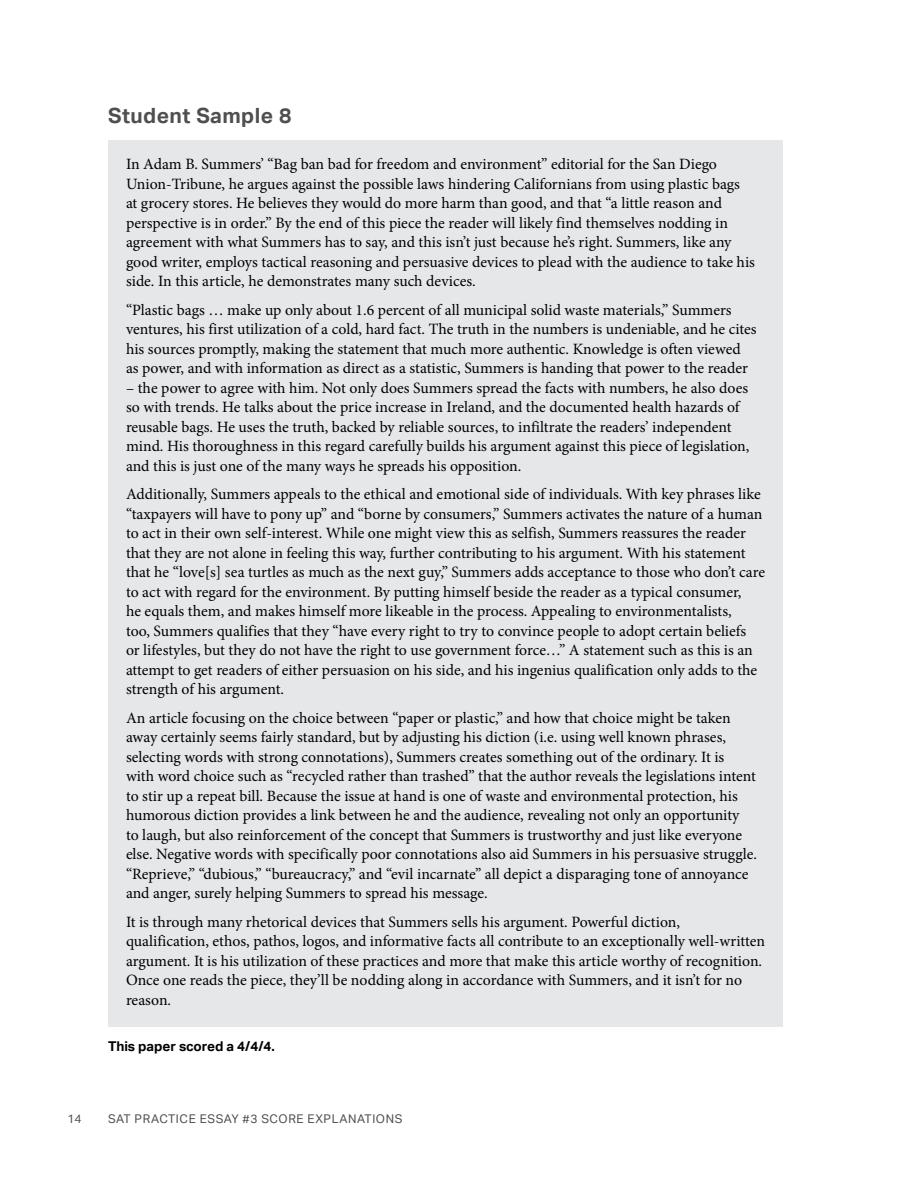
<style>
.page{position:relative;width:918px;height:1188px;background:#fff}
.page>*{position:absolute;margin:0;border:0;box-sizing:border-box;transform-origin:0 0}
.t1{font:700 21px "Aktiv Grotesk";letter-spacing:.02em;color:#4f4f51}
.Student_sample{font:15.75px/19.5px "Minion Pro";color:#000}
.Student_sample_last_para{font:15.75px/19.5px "Minion Pro";color:#000}
.Body_Txt{font:700 13.5px "Aktiv Grotesk";color:#000}
.t2{font:12px "Aktiv Grotesk";letter-spacing:.05em;color:#4f4f51}
</style>
<div class="page">
<div style="left:108px;top:140px;width:675px;height:169px;background:#e6e7e8"></div>
<div style="left:108px;top:286px;width:675px;height:207px;background:#e6e7e8"></div>
<div style="left:108px;top:470px;width:675px;height:247px;background:#e6e7e8"></div>
<div style="left:108px;top:694px;width:675px;height:227px;background:#e6e7e8"></div>
<div style="left:108px;top:898px;width:675px;height:129px;background:#e6e7e8"></div>
<h2 class="t1" style="left:108px;top:103px;width:185px">Student Sample 8</h2>
<p class="Student_sample" style="left:126px;top:155px;width:631px">In Adam B. Summers’ “Bag ban bad for freedom and environment” editorial for the San Diego Union-Tribune, he argues against the possible laws hindering Californians from using plastic bags at grocery stores. He believes they would do more harm than good, and that “a little reason and perspective is in order.” By the end of this piece the reader will likely find themselves nodding in agreement with what Summers has to say, and this isn’t just because he’s right. Summers, like any good writer, employs tactical reasoning and persuasive devices to plead with the audience to take his side. In this article, he demonstrates many such devices.</p>
<p class="Student_sample" style="left:126px;top:300px;width:632px">“Plastic bags … make up only about 1.6 percent of all municipal solid waste materials,” Summers ventures, his first utilization of a cold, hard fact. The truth in the numbers is undeniable, and he cites his sources promptly, making the statement that much more authentic. Knowledge is often viewed as power, and with information as direct as a statistic, Summers is handing that power to the reader</p>
<p class="Student_sample" style="left:126px;top:378px;width:625px">– the power to agree with him. Not only does Summers spread the facts with numbers, he also does so with trends. He talks about the price increase in Ireland, and the documented health hazards of reusable bags. He uses the truth, backed by reliable sources, to infiltrate the readers’ independent mind. His thoroughness in this regard carefully builds his argument against this piece of legislation, and this is just one of the many ways he spreads his opposition.</p>
<p class="Student_sample" style="left:126px;top:485px;width:641px">Additionally, Summers appeals to the ethical and emotional side of individuals. With key phrases like “taxpayers will have to pony up” and “borne by consumers,” Summers activates the nature of a human to act in their own self-interest. While one might view this as selfish, Summers reassures the reader that they are not alone in feeling this way, further contributing to his argument. With his statement that he “love[s] sea turtles as much as the next guy,” Summers adds acceptance to those who don’t care to act with regard for the environment. By putting himself beside the reader as a typical consumer,<br>he equals them, and makes himself more likeable in the process. Appealing to environmentalists,<br>too, Summers qualifies that they “have every right to try to convince people to adopt certain beliefs<br>or lifestyles, but they do not have the right to use government force…” A statement such as this is an attempt to get readers of either persuasion on his side, and his ingenius qualification only adds to the strength of his argument.</p>
<p class="Student_sample" style="left:126px;top:708px;width:633px">An article focusing on the choice between “paper or plastic,” and how that choice might be taken away certainly seems fairly standard, but by adjusting his diction (i.e. using well known phrases, selecting words with strong connotations), Summers creates something out of the ordinary. It is<br>with word choice such as “recycled rather than trashed” that the author reveals the legislations intent to stir up a repeat bill. Because the issue at hand is one of waste and environmental protection, his humorous diction provides a link between he and the audience, revealing not only an opportunity<br>to laugh, but also reinforcement of the concept that Summers is trustworthy and just like everyone else. Negative words with specifically poor connotations also aid Summers in his persuasive struggle. “Reprieve,” “dubious,” “bureaucracy,” and “evil incarnate” all depict a disparaging tone of annoyance and anger, surely helping Summers to spread his message.</p>
<p class="Student_sample_last_para" style="left:126px;top:912px;width:641px">It is through many rhetorical devices that Summers sells his argument. Powerful diction, qualification, ethos, pathos, logos, and informative facts all contribute to an exceptionally well-written argument. It is his utilization of these practices and more that make this article worthy of recognition.<br>Once one reads the piece, they’ll be nodding along in accordance with Summers, and it isn’t for no reason.</p>
<p class="Body_Txt" style="left:108px;top:1038px;width:168px">This paper scored a 4/4/4.</p>
<p class="t2" style="left:68px;top:1112px;width:16px">14</p>
<p class="t2" style="left:108px;top:1112px;width:296px">SAT PRACTICE ESSAY #3 SCORE EXPLANATIONS</p>
</div>
